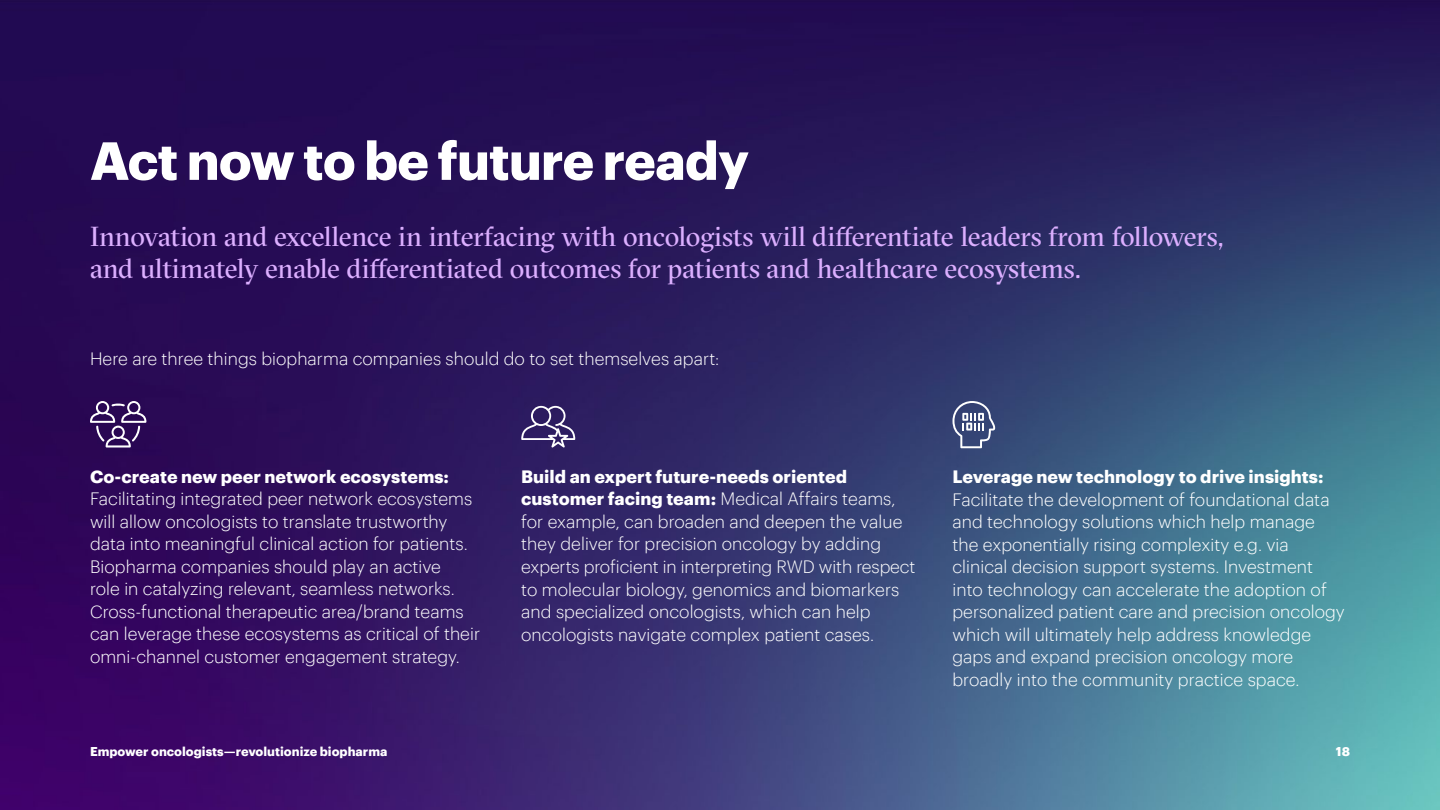
<style>
.page{position:relative;width:1440px;height:810px;background:#fff}
.page>*{position:absolute;margin:0;border:0;box-sizing:border-box;transform-origin:0 0}
.t1{font:700 52.5px "Graphik";letter-spacing:-.02em;color:#fff}
.t2{font:27.5px/32.5px "GT Sectra Fine";letter-spacing:-.015em;color:#dcafff}
.t3{font:300 17.5px/22.5px "Graphik";color:#fff}
.t4{font:700 17.5px "Graphik";color:#fff}
.t5{font:700 12.5px "Graphik";color:#fff}
.s1{font-weight:700}
</style>
<div class="page">
<img style="left:0;top:0;width:1440px;height:810px">
<svg style="left:90px;top:401px;width:56px;height:47px;background:#593f7a"></svg>
<svg style="left:521px;top:406px;width:54px;height:42px;background:#584c82"></svg>
<svg style="left:952px;top:401px;width:43px;height:47px"></svg>
<h1 class="t1" style="left:90px;top:120px;width:661px">Act now to be future ready</h1>
<h2 class="t2" style="left:90px;top:220px;width:1135px">Innovation and excellence in interfacing with oncologists will differentiate leaders from followers, and ultimately enable differentiated outcomes for patients and healthcare ecosystems.</h2>
<p class="t3" style="left:90px;top:346px;width:631px">Here are three things biopharma companies should do to set themselves apart:</p>
<p class="t4" style="left:90px;top:463px;width:361px">Co-create new peer network ecosystems:</p>
<p class="t3" style="left:90px;top:487px;width:392px">Facilitating integrated peer network ecosystems will allow oncologists to translate trustworthy data into meaningful clinical action for patients.<br>Biopharma companies should play an active<br>role in catalyzing relevant, seamless networks.<br>Cross-functional therapeutic area/brand teams can leverage these ecosystems as critical of their omni-channel customer engagement strategy.</p>
<p class="t3" style="left:521px;top:464px;width:396px"><span class="s1">Build an expert future-needs oriented customer facing team:</span> Medical Affairs teams, for example, can broaden and deepen the value they deliver for precision oncology by adding experts proficient in interpreting RWD with respect to molecular biology, genomics and biomarkers and specialized oncologists, which can help oncologists navigate complex patient cases.</p>
<p class="t4" style="left:953px;top:463px;width:373px">Leverage new technology to drive insights:</p>
<p class="t3" style="left:953px;top:487px;width:394px">Facilitate the development of foundational data and technology solutions which help manage the exponentially rising complexity e.g. via clinical decision support systems. Investment into technology can accelerate the adoption of personalized patient care and precision oncology which will ultimately help address knowledge gaps and expand precision oncology more broadly into the community practice space.</p>
<p class="t5" style="left:90px;top:741px;width:299px">Empower oncologists—revolutionize biopharma</p>
<p class="t5" style="left:1336px;top:741px;width:16px">18</p>
</div>
